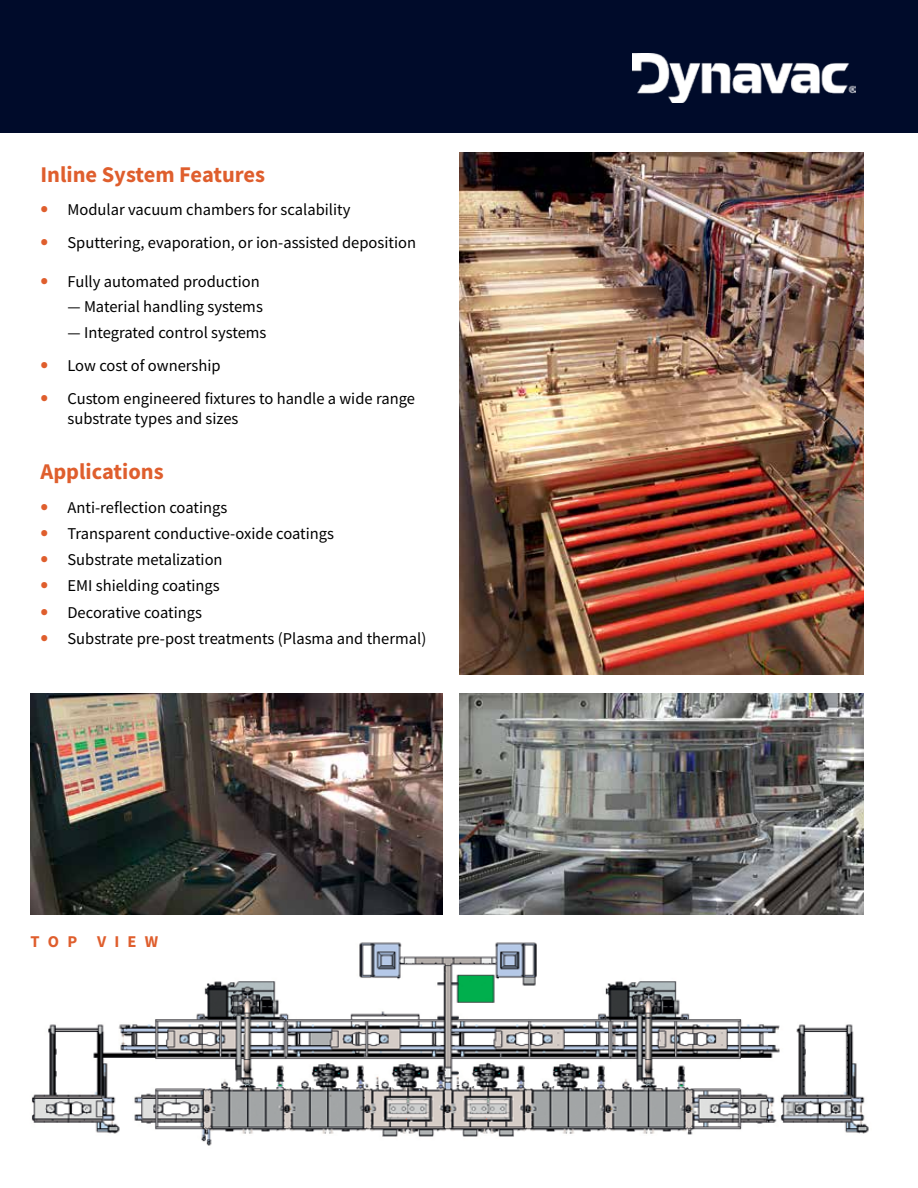
<style>
.page{position:relative;width:918px;height:1188px;background:#fff}
.page>*{position:absolute;margin:0;border:0;box-sizing:border-box;transform-origin:0 0}
.t1{font:700 22.5px "Source Sans Pro";color:#df5e2d}
.t2{font:16.5px/19.5px "Source Sans Pro";color:#000}
.t3{font:700 16.5px "Source Sans Pro";letter-spacing:.5em;color:#df5e2d}
.s1{font-weight:700;font-size:22.5px;color:#df5e2d}
</style>
<div class="page">
<img style="left:30px;top:694px;width:412px;height:221px">
<img style="left:459px;top:694px;width:404px;height:221px">
<img style="left:459px;top:152px;width:405px;height:523px">
<div style="left:0;top:0;width:918px;height:133px;background:#000b2a"></div>
<img style="left:633px;top:54px;width:223px;height:48px">
<img style="left:31px;top:942px;width:838px;height:204px">
<h1 class="t1" style="left:40px;top:159px;width:226px">Inline System Features</h1>
<p class="t2" style="left:40px;top:199px;width:311px"><span class="s1">•</span> Modular vacuum chambers for scalability</p>
<p class="t2" style="left:40px;top:233px;width:377px"><span class="s1">•</span> Sputtering, evaporation, or ion-assisted deposition</p>
<p class="t2" style="left:40px;top:272px;width:221px"><span class="s1">•</span> Fully automated production</p>
<p class="t2" style="left:68px;top:297px;width:197px">— Material handling systems</p>
<p class="t2" style="left:68px;top:323px;width:201px">— Integrated control systems</p>
<p class="t2" style="left:40px;top:356px;width:182px"><span class="s1">•</span> Low cost of ownership</p>
<p class="t2" style="left:68px;top:389px;width:349px;text-indent:-27px"><span class="s1">•</span> Custom engineered fixtures to handle a wide range substrate types and sizes</p>
<h1 class="t1" style="left:40px;top:457px;width:125px">Applications</h1>
<p class="t2" style="left:40px;top:497px;width:188px"><span class="s1">•</span> Anti-reflection coatings</p>
<p class="t2" style="left:40px;top:523px;width:295px"><span class="s1">•</span> Transparent conductive-oxide coatings</p>
<p class="t2" style="left:40px;top:550px;width:184px"><span class="s1">•</span> Substrate metalization</p>
<p class="t2" style="left:40px;top:576px;width:181px"><span class="s1">•</span> EMI shielding coatings</p>
<p class="t2" style="left:40px;top:602px;width:163px"><span class="s1">•</span> Decorative coatings</p>
<p class="t2" style="left:40px;top:628px;width:387px"><span class="s1">•</span> Substrate pre-post treatments (Plasma and thermal)</p>
<p class="t3" style="left:30px;top:930px;width:129px">TOP VIEW</p>
</div>
